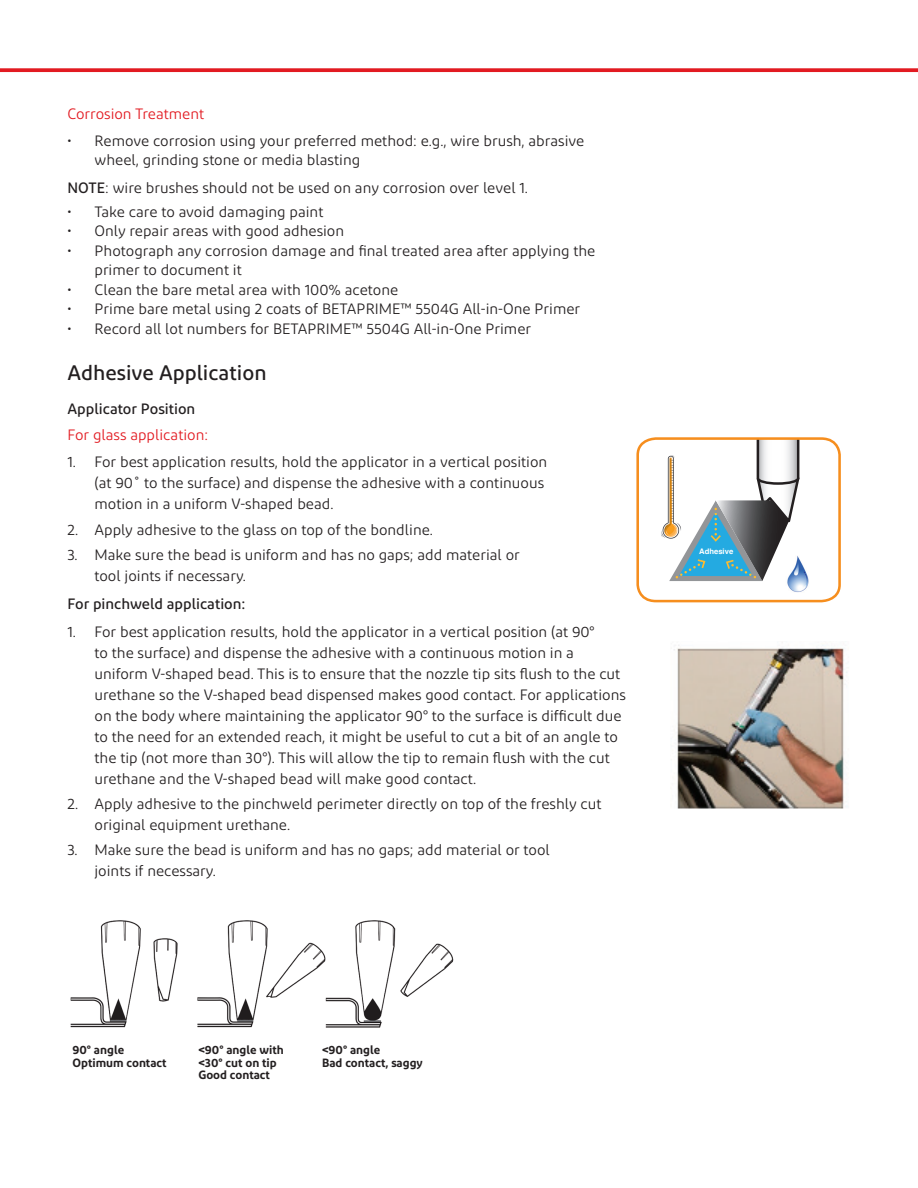
<style>
.page{position:relative;width:918px;height:1188px;background:#fff}
.page>*{position:absolute;margin:0;border:0;box-sizing:border-box;transform-origin:0 0}
.t1{font:500 21px "Diodrum";color:#231f20}
.t2{font:15px/21px "Diodrum";color:#231f20}
.t3{font:500 15px "Diodrum";color:#231f20}
.t4{font:15px "Diodrum";color:#e21a21}
.t5{font:600 12px/12.8px "Diodrum";color:#231f20}
.t6{font:700 7.65px "Helvetica";color:#fff}
.s1{font-weight:500}
</style>
<div class="page">
<div style="left:636px;top:437px;width:205px;height:165px;border:3px solid #f68e1e;border-radius:17px"></div>
<img style="left:787px;top:562px;width:22px;height:30px">
<svg style="left:669px;top:437px;width:132px;height:146px"></svg>
<img style="left:661px;top:453px;width:21px;height:87px">
<img style="left:674px;top:645px;width:174px;height:164px">
<img style="left:70px;top:920px;width:384px;height:108px">
<svg style="left:0;top:68px;width:918px;height:4px;background:#e42a31"></svg>
<p class="t4" style="left:68px;top:105px;width:138px">Corrosion Treatment</p>
<p class="t2" style="left:94px;top:130px;width:491px;line-height:19.5px;text-indent:-27px">• Remove corrosion using your preferred method: e.g., wire brush, abrasive wheel, grinding stone or media blasting</p>
<p class="t2" style="left:68px;top:177px;width:462px"><span class="s1">NOTE</span>: wire brushes should not be used on any corrosion over level 1.</p>
<p class="t2" style="left:68px;top:201px;width:257px">• Take care to avoid damaging paint</p>
<p class="t2" style="left:68px;top:220px;width:278px">• Only repair areas with good adhesion</p>
<p class="t2" style="left:94px;top:240px;width:502px;line-height:19.5px;text-indent:-27px">• Photograph any corrosion damage and final treated area after applying the primer to document it</p>
<p class="t2" style="left:68px;top:279px;width:332px">• Clean the bare metal area with 100% acetone</p>
<p class="t2" style="left:68px;top:298px;width:514px">• Prime bare metal using 2 coats of BETAPRIME™ 5504G All-in-One Primer</p>
<p class="t2" style="left:68px;top:318px;width:465px">• Record all lot numbers for BETAPRIME™ 5504G All-in-One Primer</p>
<h1 class="t1" style="left:68px;top:359px;width:201px">Adhesive Application</h1>
<p class="t3" style="left:68px;top:400px;width:129px">Applicator Position</p>
<p class="t4" style="left:68px;top:425px;width:142px">For glass application:</p>
<p class="t2" style="left:94px;top:451px;width:454px;text-indent:-27px">1. For best application results, hold the applicator in a vertical position (at 90˚ to the surface) and dispense the adhesive with a continuous motion in a uniform V-shaped bead.</p>
<p class="t2" style="left:68px;top:519px;width:367px">2. Apply adhesive to the glass on top of the bondline.</p>
<p class="t2" style="left:94px;top:544px;width:427px;text-indent:-27px">3. Make sure the bead is uniform and has no gaps; add material or tool joints if necessary.</p>
<p class="t3" style="left:68px;top:594px;width:180px">For pinchweld application:</p>
<p class="t2" style="left:94px;top:621px;width:533px;text-indent:-27px">1. For best application results, hold the applicator in a vertical position (at 90°<br>to the surface) and dispense the adhesive with a continuous motion in a uniform V-shaped bead. This is to ensure that the nozzle tip sits flush to the cut urethane so the V-shaped bead dispensed makes good contact. For applications on the body where maintaining the applicator 90° to the surface is difficult due to the need for an extended reach, it might be useful to cut a bit of an angle to the tip (not more than 30°). This will allow the tip to remain flush with the cut urethane and the V-shaped bead will make good contact.</p>
<p class="t2" style="left:94px;top:793px;width:508px;text-indent:-27px">2. Apply adhesive to the pinchweld perimeter directly on top of the freshly cut original equipment urethane.</p>
<p class="t2" style="left:94px;top:839px;width:457px;text-indent:-27px">3. Make sure the bead is uniform and has no gaps; add material or tool joints if necessary.</p>
<p class="t5" style="left:198px;top:1043px;width:87px">&lt;90° angle with &lt;30° cut on tip<br>Good contact</p>
<p class="t5" style="left:73px;top:1043px;width:96px">90° angle<br>Optimum contact</p>
<p class="t5" style="left:322px;top:1043px;width:102px">&lt;90° angle<br>Bad contact, saggy</p>
<p class="t6" style="left:699px;top:546px;width:36px">Adhesive</p>
</div>
